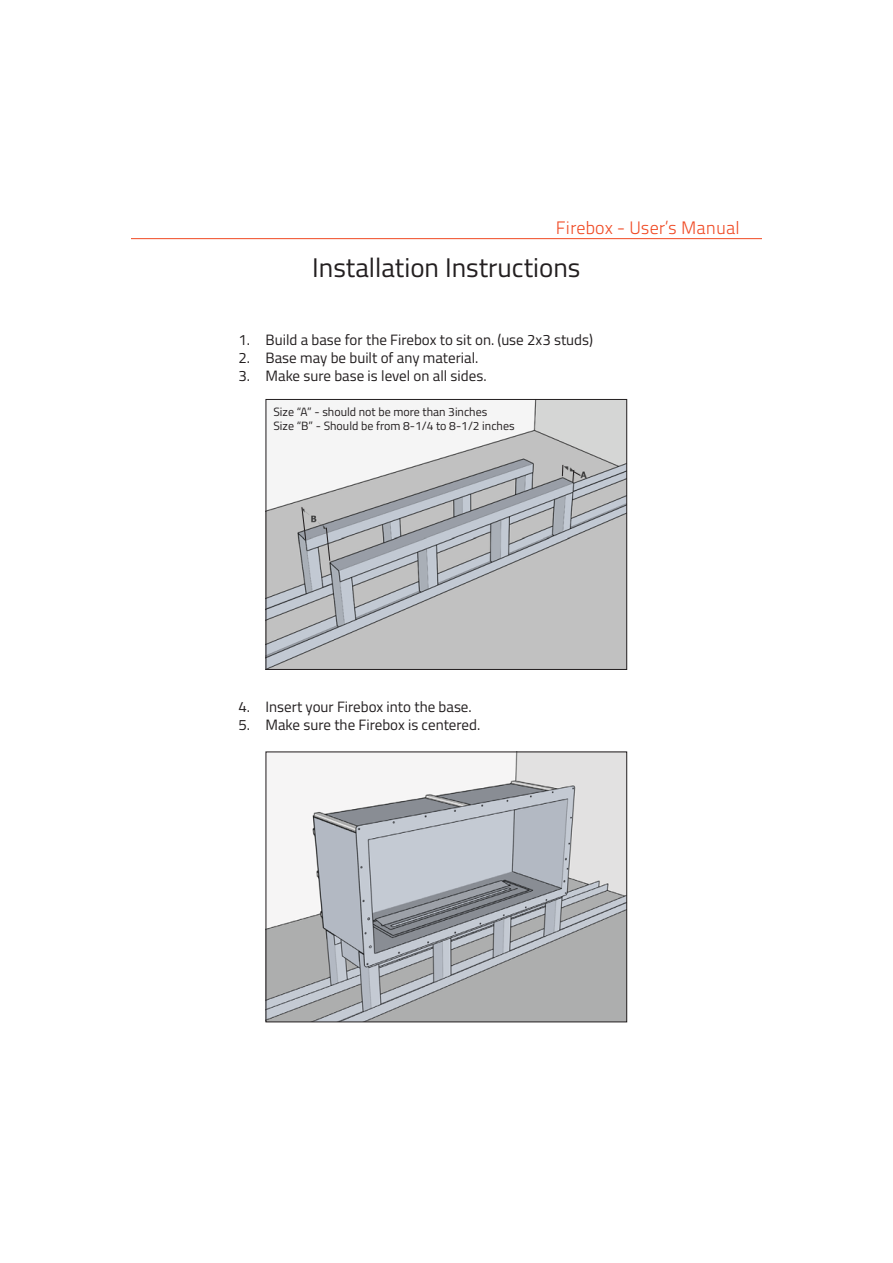
<style>
.page{position:relative;width:893px;height:1263px;background:#fff}
.page>*{position:absolute;margin:0;border:0;box-sizing:border-box;transform-origin:0 0}
.t1{font:27px "Titillium";color:#231f20}
.t2{font:300 18px "Titillium Text 22 L";color:#f04923}
.t3{font:15px "Titillium";color:#231f20}
.t4{font:12px/14.4px "Titillium";color:#231f20}
</style>
<div class="page">
<hr style="left:131px;top:238px;width:630px;height:1px;background:#f04923">
<img style="left:268px;top:754px;width:357px;height:266px">
<img style="left:268px;top:401px;width:357px;height:267px">
<div style="left:266px;top:399px;width:361px;height:271px;border:1px solid #231f20"></div>
<svg style="left:326px;top:527px;width:4px;height:34px"></svg>
<svg style="left:301px;top:507px;width:5px;height:34px"></svg>
<svg style="left:562px;top:465px;width:1px;height:12px"></svg>
<svg style="left:572px;top:470px;width:9px;height:13px"></svg>
<p class="t2" style="left:556px;top:215px;width:185px">Firebox - User’s Manual</p>
<h1 class="t1" style="left:312px;top:258px;width:270px">Installation Instructions</h1>
<p class="t3" style="left:239px;top:334px;width:356px">1. Build a base for the Firebox to sit on. (use 2x3 studs)</p>
<p class="t3" style="left:239px;top:352px;width:241px">2. Base may be built of any material.</p>
<p class="t3" style="left:239px;top:370px;width:249px">3. Make sure base is level on all sides.</p>
<p class="t4" style="left:273px;top:405px;width:243px">Size “A” - should not be more than 3inches<br>Size “B” - Should be from 8-1/4 to 8-1/2 inches</p>
<p class="t3" style="left:239px;top:701px;width:235px">4. Insert your Firebox into the base.</p>
<p class="t3" style="left:239px;top:719px;width:243px">5. Make sure the Firebox is centered.</p>
</div>
